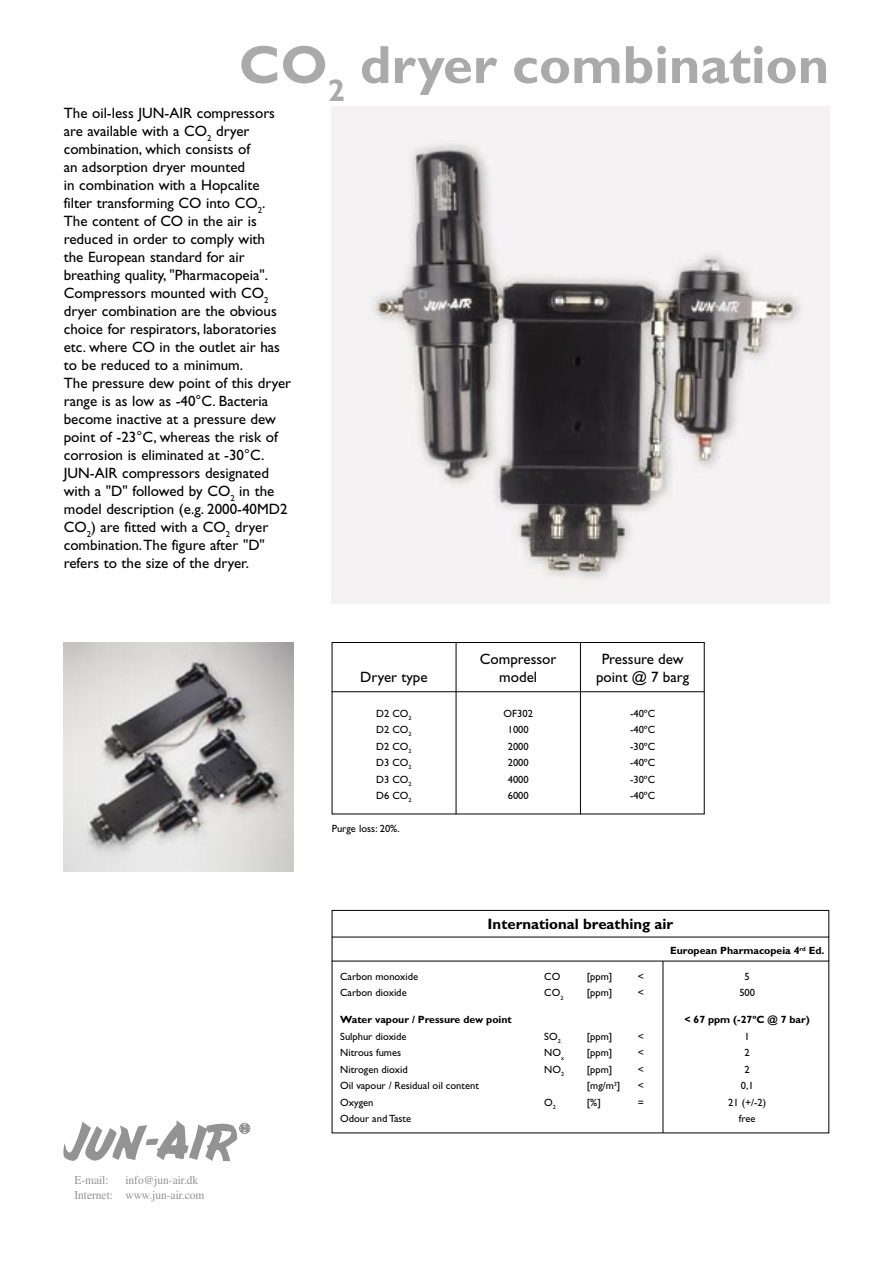
<style>
.page{position:relative;width:893px;height:1263px;background:#fff}
.page>*{position:absolute;margin:0;border:0;box-sizing:border-box;transform-origin:0 0}
.t1{font:700 54px "Gill Sans";color:#aaa}
.Brødtekst{font:15px/18px "Gill Sans";color:#000}
.t2{font:700 15px "Gill Sans";color:#000}
.t3{font:12px "Times";color:#939393;scale:.95 1}
.Brødtekst-2{font:10.5px "Gill Sans";color:#000}
.t4{font:700 10.5px "Gill Sans";color:#000}
</style>
<div class="page">
<svg style="left:64px;top:1120px;width:186px;height:41px"></svg>
<img style="left:64px;top:642px;width:229px;height:230px">
<img style="left:332px;top:106px;width:497px;height:498px">
<div style="left:332px;top:910px;width:497px;height:223px;border:1px solid #000"></div>
<hr style="left:663px;top:961px;width:1px;height:172px;background:#000">
<hr style="left:332px;top:961px;width:497px;height:1px;background:#000">
<hr style="left:332px;top:937px;width:497px;height:1px;background:#000">
<div style="left:332px;top:642px;width:373px;height:172px;border:1px solid #000"></div>
<hr style="left:456px;top:642px;width:1px;height:172px;background:#000">
<hr style="left:580px;top:642px;width:1px;height:172px;background:#000">
<hr style="left:332px;top:691px;width:373px;height:1px;background:#000">
<p class="t1" style="left:239px;top:33px;width:592px">CO<sub>2</sub> dryer combination</p>
<p class="Brødtekst" style="left:64px;top:104px;width:218px">The oil-less JUN-AIR compressors are available with a CO<sub>2</sub> dryer combination, which consists of<br>an adsorption dryer mounted<br>in combination with a Hopcalite filter transforming CO into CO<sub>2</sub>.<br>The content of CO in the air is reduced in order to comply with the European standard for air breathing quality, "Pharmacopeia".<br>Compressors mounted with CO<sub>2 </sub>dryer combination are the obvious choice for respirators, laboratories etc. where CO in the outlet air has to be reduced to a minimum.</p>
<p class="Brødtekst" style="left:64px;top:374px;width:229px">The pressure dew point of this dryer range is as low as -40°C. Bacteria become inactive at a pressure dew point of -23°C, whereas the risk of corrosion is eliminated at -30°C.</p>
<p class="Brødtekst" style="left:64px;top:464px;width:225px">JUN-AIR compressors designated with a "D" followed by CO<sub>2</sub> in the model description (e.g. 2000-40MD2<br>CO<sub>2</sub>) are fitted with a CO<sub>2</sub> dryer combination. The figure after "D" refers to the size of the dryer.</p>
<p class="Brødtekst" style="left:480px;top:650px;width:78px">Compressor</p>
<p class="Brødtekst" style="left:602px;top:650px;width:83px">Pressure dew</p>
<p class="Brødtekst" style="left:360px;top:668px;width:69px">Dryer type</p>
<p class="Brødtekst" style="left:499px;top:668px;width:39px">model</p>
<p class="Brødtekst" style="left:596px;top:668px;width:94px">point @ 7 barg</p>
<p class="Brødtekst-2" style="left:376px;top:707px;width:37px">D2 CO<sub>2</sub></p>
<p class="Brødtekst-2" style="left:504px;top:707px;width:31px">OF302</p>
<p class="Brødtekst-2" style="left:630px;top:707px;width:27px">-40ºC</p>
<p class="Brødtekst-2" style="left:376px;top:723px;width:37px">D2 CO<sub>2</sub></p>
<p class="Brødtekst-2" style="left:508px;top:723px;width:22px">1000</p>
<p class="Brødtekst-2" style="left:630px;top:723px;width:27px">-40ºC</p>
<p class="Brødtekst-2" style="left:376px;top:740px;width:37px">D2 CO<sub>2</sub></p>
<p class="Brødtekst-2" style="left:508px;top:740px;width:22px">2000</p>
<p class="Brødtekst-2" style="left:630px;top:740px;width:27px">-30ºC</p>
<p class="Brødtekst-2" style="left:376px;top:756px;width:37px">D3 CO<sub>2</sub></p>
<p class="Brødtekst-2" style="left:508px;top:756px;width:22px">2000</p>
<p class="Brødtekst-2" style="left:630px;top:756px;width:27px">-40ºC</p>
<p class="Brødtekst-2" style="left:376px;top:773px;width:37px">D3 CO<sub>2</sub></p>
<p class="Brødtekst-2" style="left:508px;top:773px;width:22px">4000</p>
<p class="Brødtekst-2" style="left:630px;top:773px;width:27px">-30ºC</p>
<p class="Brødtekst-2" style="left:376px;top:789px;width:37px">D6 CO<sub>2</sub></p>
<p class="Brødtekst-2" style="left:508px;top:789px;width:22px">6000</p>
<p class="Brødtekst-2" style="left:630px;top:789px;width:27px">-40ºC</p>
<p class="Brødtekst-2" style="left:332px;top:822px;width:70px">Purge loss: 20%.</p>
<p class="t2" style="left:488px;top:915px;width:187px">International breathing air</p>
<p class="t4" style="left:670px;top:945px;width:156px">European Pharmacopeia 4<sup>rd</sup> Ed.</p>
<p class="t3" style="left:74px;top:1173px;width:37px">E-mail:</p>
<p class="t3" style="left:125px;top:1173px;width:78px">info@jun-air.dk</p>
<p class="t3" style="left:74px;top:1188px;width:138px">Internet: www.jun-air.com</p>
<p class="Brødtekst-2" style="left:340px;top:970px;width:80px">Carbon monoxide</p>
<p class="Brødtekst-2" style="left:544px;top:970px;width:18px">CO</p>
<p class="Brødtekst-2" style="left:587px;top:970px;width:27px">[ppm]</p>
<p class="Brødtekst-2" style="left:638px;top:970px;width:8px">&lt;</p>
<p class="Brødtekst-2" style="left:745px;top:970px;width:7px">5</p>
<p class="Brødtekst-2" style="left:340px;top:987px;width:68px">Carbon dioxide</p>
<p class="Brødtekst-2" style="left:544px;top:987px;width:21px">CO<sub>2</sub></p>
<p class="Brødtekst-2" style="left:587px;top:987px;width:27px">[ppm]</p>
<p class="Brødtekst-2" style="left:638px;top:987px;width:8px">&lt;</p>
<p class="Brødtekst-2" style="left:739px;top:987px;width:17px">500</p>
<p class="t4" style="left:340px;top:1014px;width:173px">Water vapour / Pressure dew point</p>
<p class="t4" style="left:684px;top:1014px;width:127px">&lt; 67 ppm (-27ºC @ 7 bar)</p>
<p class="Brødtekst-2" style="left:340px;top:1030px;width:68px">Sulphur dioxide</p>
<p class="Brødtekst-2" style="left:544px;top:1030px;width:18px">SO<sub>2</sub></p>
<p class="Brødtekst-2" style="left:587px;top:1030px;width:27px">[ppm]</p>
<p class="Brødtekst-2" style="left:638px;top:1030px;width:8px">&lt;</p>
<p class="Brødtekst-2" style="left:745px;top:1030px;width:7px">1</p>
<p class="Brødtekst-2" style="left:340px;top:1047px;width:62px">Nitrous fumes</p>
<p class="Brødtekst-2" style="left:544px;top:1047px;width:21px">NO<sub>x</sub></p>
<p class="Brødtekst-2" style="left:587px;top:1047px;width:27px">[ppm]</p>
<p class="Brødtekst-2" style="left:638px;top:1047px;width:8px">&lt;</p>
<p class="Brødtekst-2" style="left:745px;top:1047px;width:7px">2</p>
<p class="Brødtekst-2" style="left:340px;top:1063px;width:69px">Nitrogen dioxid</p>
<p class="Brødtekst-2" style="left:544px;top:1063px;width:21px">NO<sub>2</sub></p>
<p class="Brødtekst-2" style="left:587px;top:1063px;width:27px">[ppm]</p>
<p class="Brødtekst-2" style="left:638px;top:1063px;width:8px">&lt;</p>
<p class="Brødtekst-2" style="left:745px;top:1063px;width:7px">2</p>
<p class="Brødtekst-2" style="left:340px;top:1080px;width:140px">Oil vapour / Residual oil content</p>
<p class="Brødtekst-2" style="left:587px;top:1080px;width:35px">[mg/m<sup>3</sup>]</p>
<p class="Brødtekst-2" style="left:638px;top:1080px;width:8px">&lt;</p>
<p class="Brødtekst-2" style="left:741px;top:1080px;width:14px">0,1</p>
<p class="Brødtekst-2" style="left:340px;top:1096px;width:35px">Oxygen</p>
<p class="Brødtekst-2" style="left:544px;top:1096px;width:13px">O<sub>2</sub></p>
<p class="Brødtekst-2" style="left:587px;top:1096px;width:16px">[%]</p>
<p class="Brødtekst-2" style="left:638px;top:1096px;width:8px">=</p>
<p class="Brødtekst-2" style="left:728px;top:1096px;width:39px">21 (+/-2)</p>
<p class="Brødtekst-2" style="left:340px;top:1113px;width:72px">Odour and Taste</p>
<p class="Brødtekst-2" style="left:739px;top:1113px;width:18px">free</p>
</div>
